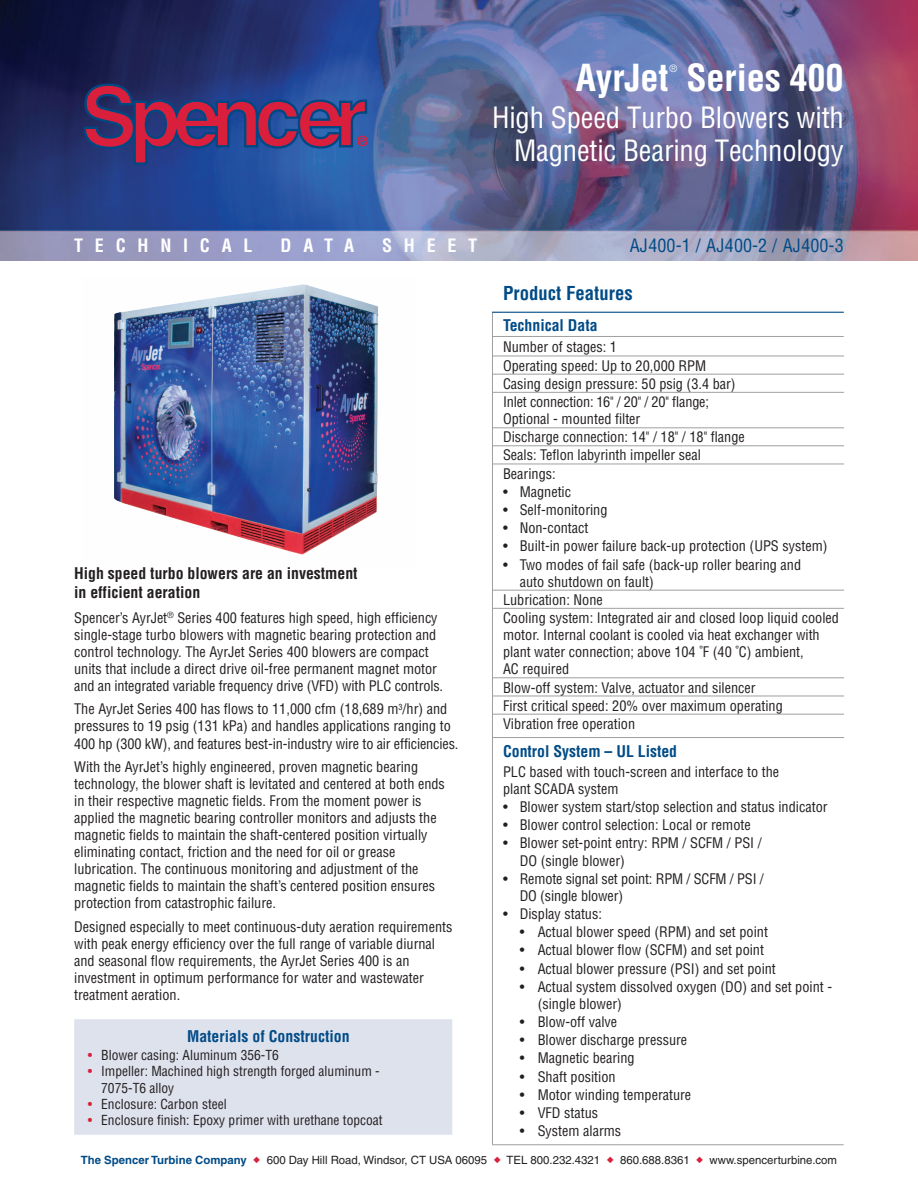
<style>
.page{position:relative;width:918px;height:1188px;background:#fff}
.page>*{position:absolute;margin:0;border:0;box-sizing:border-box;transform-origin:0 0}
.t1{font:700 condensed 36.3px "Helvetica LT Std";letter-spacing:-.005em;color:#fff}
.t2{font:condensed 28.65px/33px "Helvetica LT Std";letter-spacing:-.005em;color:#fff;text-align:right}
.t3{font:700 condensed 18.75px "Helvetica LT Std";color:#014b87}
.t4{font:condensed 18px "Helvetica LT Std";letter-spacing:.005em;color:#014b87}
.t5{font:700 condensed 18px "Helvetica LT Std";letter-spacing:.655em;color:#fff}
.t6{font:700 condensed 15.75px "Helvetica LT Std";color:#014b87}
.t7{font:700 condensed 15.75px/18.9px "Helvetica LT Std";color:#231f20}
.t8{font:condensed 14.25px/17.1px "Helvetica LT Std";color:#231f20}
.t9{font:condensed 13.5px/16.2px "Helvetica LT Std";color:#231f20}
.t10{font:11.4px "Helvetica LT Std";color:#231f20}
.t11{font:condensed 9.9px "Helvetica LT Std";color:#fff}
.s1{color:#da1f3d}
.s2{font-weight:700;color:#014b87}
</style>
<div class="page">
<img style="left:0;top:0;width:918px;height:260px">
<hr style="left:492px;top:312px;width:1px;height:833px;background:#9d9fa2">
<hr style="left:493px;top:356px;width:351px;height:1px;background:#9d9fa2">
<hr style="left:493px;top:374px;width:351px;height:1px;background:#9d9fa2">
<hr style="left:493px;top:392px;width:351px;height:1px;background:#9d9fa2">
<hr style="left:493px;top:428px;width:351px;height:1px;background:#9d9fa2">
<hr style="left:493px;top:445px;width:351px;height:1px;background:#9d9fa2">
<hr style="left:493px;top:464px;width:351px;height:1px;background:#9d9fa2">
<hr style="left:493px;top:590px;width:351px;height:1px;background:#9d9fa2">
<hr style="left:493px;top:608px;width:351px;height:1px;background:#9d9fa2">
<hr style="left:493px;top:678px;width:351px;height:1px;background:#9d9fa2">
<hr style="left:493px;top:696px;width:351px;height:1px;background:#9d9fa2">
<hr style="left:493px;top:714px;width:351px;height:1px;background:#9d9fa2">
<hr style="left:493px;top:737px;width:351px;height:1px;background:#9d9fa2">
<hr style="left:492px;top:312px;width:352px;height:1px;background:#014b87">
<hr style="left:493px;top:336px;width:351px;height:1px;background:#9d9fa2">
<hr style="left:492px;top:1144px;width:352px;height:1px;background:#9d9fa2">
<div style="left:74px;top:1019px;width:378px;height:116px;background:#dee2ed"></div>
<svg style="left:84px;top:84px;width:284px;height:81px;background:#543c76"></svg>
<img style="left:114px;top:284px;width:264px;height:271px">
<h1 class="t1" style="left:576px;top:55px;width:94px">AyrJet</h1>
<p class="t11" style="left:670px;top:62px;width:9px">®</p>
<h1 class="t1" style="left:687px;top:55px;width:159px">Series 400</h1>
<h2 class="t2" style="left:492px;top:101px;width:353px">High Speed Turbo Blowers with<br>Magnetic Bearing Technology</h2>
<p class="t5" style="left:74px;top:234px;width:58px">Tech</p>
<p class="t5" style="left:160px;top:234px;width:58px">nical</p>
<p class="t5" style="left:281px;top:234px;width:41px">D ata</p>
<p class="t5" style="left:382px;top:234px;width:93px">Sh eet</p>
<p class="t4" style="left:630px;top:234px;width:215px">AJ400-1 / AJ400-2 / AJ400-3</p>
<h3 class="t3" style="left:503px;top:281px;width:131px">Product Features</h3>
<p class="t6" style="left:503px;top:315px;width:96px">Technical Data</p>
<p class="t8" style="left:503px;top:338px;width:243px;line-height:18px">Number of stages: 1<br>Operating speed: Up to 20,000 RPM<br>Casing design pressure: 50 psig (3.4 bar)<br>Inlet connection: 16" / 20" / 20" flange;<br>Optional - mounted filter<br>Discharge connection: 14" / 18" / 18" flange<br>Seals: Teflon labyrinth impeller seal<br>Bearings:</p>
<p class="t8" style="left:503px;top:483px;width:70px">• Magnetic</p>
<p class="t8" style="left:503px;top:501px;width:106px">• Self-monitoring</p>
<p class="t8" style="left:503px;top:519px;width:87px">• Non-contact</p>
<p class="t8" style="left:503px;top:538px;width:326px">• Built-in power failure back-up protection (UPS system)</p>
<p class="t8" style="left:503px;top:556px;width:300px">• Two modes of fail safe (back-up roller bearing and</p>
<p class="t8" style="left:520px;top:573px;width:136px">auto shutdown on fault)</p>
<p class="t8" style="left:503px;top:591px;width:101px">Lubrication: None</p>
<p class="t8" style="left:503px;top:609px;width:337px">Cooling system: Integrated air and closed loop liquid cooled</p>
<p class="t8" style="left:503px;top:626px;width:318px">motor. Internal coolant is cooled via heat exchanger with</p>
<p class="t8" style="left:503px;top:643px;width:302px">plant water connection; above 104 ˚F (40 ˚C) ambient,</p>
<p class="t8" style="left:503px;top:661px;width:68px">AC required</p>
<p class="t8" style="left:503px;top:679px;width:254px">Blow-off system: Valve, actuator and silencer</p>
<p class="t8" style="left:503px;top:697px;width:281px">First critical speed: 20% over maximum operating</p>
<p class="t8" style="left:503px;top:715px;width:134px">Vibration free operation</p>
<p class="t6" style="left:503px;top:741px;width:176px">Control System – UL Listed</p>
<p class="t8" style="left:503px;top:763px;width:278px">PLC based with touch-screen and interface to the plant SCADA system</p>
<p class="t8" style="left:503px;top:798px;width:326px">• Blower system start/stop selection and status indicator</p>
<p class="t8" style="left:503px;top:816px;width:249px">• Blower control selection: Local or remote</p>
<p class="t8" style="left:520px;top:835px;width:244px;text-indent:-17px">• Blower set-point entry: RPM / SCFM / PSI /<br>DO (single blower)</p>
<p class="t8" style="left:520px;top:870px;width:246px;text-indent:-17px">• Remote signal set point: RPM / SCFM / PSI /<br>DO (single blower)</p>
<p class="t8" style="left:503px;top:905px;width:100px">• Display status:</p>
<p class="t8" style="left:520px;top:923px;width:250px">• Actual blower speed (RPM) and set point</p>
<p class="t8" style="left:520px;top:942px;width:246px">• Actual blower flow (SCFM) and set point</p>
<p class="t8" style="left:520px;top:960px;width:258px">• Actual blower pressure (PSI) and set point</p>
<p class="t8" style="left:538px;top:978px;width:296px;text-indent:-18px">• Actual system dissolved oxygen (DO) and set point - (single blower)</p>
<p class="t8" style="left:520px;top:1013px;width:99px">• Blow-off valve</p>
<p class="t8" style="left:520px;top:1031px;width:169px">• Blower discharge pressure</p>
<p class="t8" style="left:520px;top:1050px;width:116px">• Magnetic bearing</p>
<p class="t8" style="left:520px;top:1068px;width:97px">• Shaft position</p>
<p class="t8" style="left:520px;top:1086px;width:173px">• Motor winding temperature</p>
<p class="t8" style="left:520px;top:1104px;width:80px">• VFD status</p>
<p class="t8" style="left:520px;top:1122px;width:103px">• System alarms</p>
<p class="t7" style="left:74px;top:564px;width:285px">High speed turbo blowers are an investment in efficient aeration</p>
<p class="t8" style="left:74px;top:609px;width:371px">Spencer’s AyrJet<sup>®</sup> Series 400 features high speed, high efficiency single-stage turbo blowers with magnetic bearing protection and control technology. The AyrJet Series 400 blowers are compact units that include a direct drive oil-free permanent magnet motor and an integrated variable frequency drive (VFD) with PLC controls.</p>
<p class="t8" style="left:74px;top:701px;width:386px">The AyrJet Series 400 has flows to 11,000 cfm (18,689 m<sup>3</sup>/hr) and pressures to 19 psig (131 kPa) and handles applications ranging to<br>400 hp (300 kW), and features best-in-industry wire to air efficiencies.</p>
<p class="t8" style="left:74px;top:758px;width:372px">With the AyrJet’s highly engineered, proven magnetic bearing technology, the blower shaft is levitated and centered at both ends in their respective magnetic fields. From the moment power is applied the magnetic bearing controller monitors and adjusts the magnetic fields to maintain the shaft-centered position virtually eliminating contact, friction and the need for oil or grease lubrication. The continuous monitoring and adjustment of the magnetic fields to maintain the shaft’s centered position ensures protection from catastrophic failure.</p>
<p class="t8" style="left:74px;top:918px;width:380px">Designed especially to meet continuous-duty aeration requirements with peak energy efficiency over the full range of variable diurnal and seasonal flow requirements, the AyrJet Series 400 is an investment in optimum performance for water and wastewater treatment aeration.</p>
<p class="t6" style="left:187px;top:1026px;width:164px">Materials of Construction</p>
<p class="t9" style="left:88px;top:1047px;width:193px"><span class="s1">•</span> Blower casing: Aluminum 356-T6</p>
<p class="t9" style="left:101px;top:1063px;width:280px;text-indent:-14px"><span class="s1">•</span> Impeller: Machined high strength forged aluminum -<br>7075-T6 alloy</p>
<p class="t9" style="left:88px;top:1096px;width:141px"><span class="s1">•</span> Enclosure: Carbon steel</p>
<p class="t9" style="left:88px;top:1112px;width:297px"><span class="s1">•</span> Enclosure finish: Epoxy primer with urethane topcoat</p>
<p class="t10" style="left:81px;top:1153px;width:758px"><span class="s2">The Spencer Turbine Company</span> <span class="s1">◆</span> 600 Day Hill Road, Windsor, CT USA 06095 <span class="s1">◆</span> TEL 800.232.4321 <span class="s1">◆</span> 860.688.8361 <span class="s1">◆</span> www.spencerturbine.com</p>
</div>
